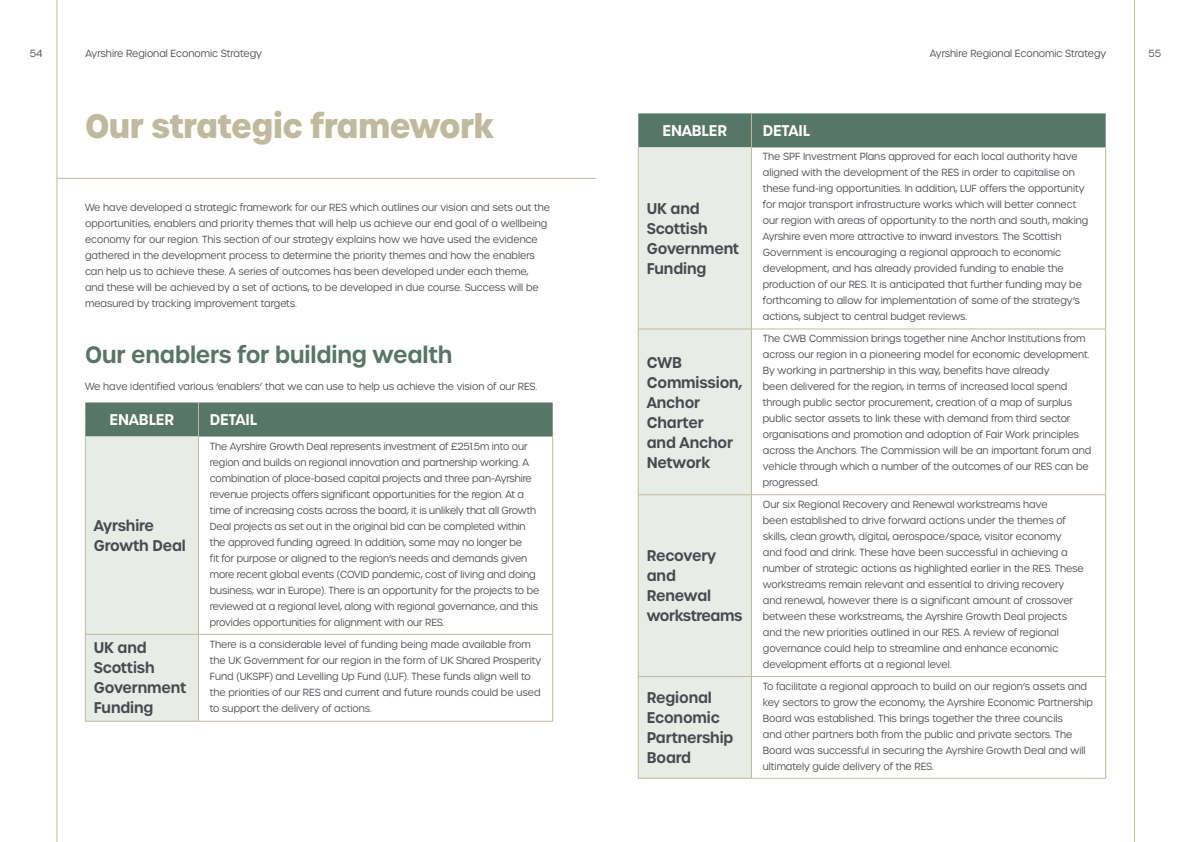
<style>
.page{position:relative;width:1191px;height:842px;background:#fff}
.page>*{position:absolute;margin:0;border:0;box-sizing:border-box;transform-origin:0 0}
.Big_heads_left{font:700 33px "Urbane";letter-spacing:-.02em;color:#c1b99b;scale:.95 1}
.Subheads{font:600 23px "Urbane";letter-spacing:-.01em;color:#567667;scale:.95 1}
.TABLE_HEADS{font:600 15px/20px "Urbane";letter-spacing:-.01em;color:#474a4f;scale:.95 1}
.TABLE_HEADS-2{font:600 15px/20px "Urbane";letter-spacing:-.03em;color:#474a4f;scale:.95 1}
.TABLE_HEADS-3{font:600 15px "Urbane";letter-spacing:-.01em;color:#fff;scale:.95 1}
.Body{font:300 10px/16px "Urbane";color:#474a4f;scale:.95 1}
</style>
<div class="page">
<hr style="left:57px;top:0;width:1px;height:842px;background:#c1b99b">
<hr style="left:1134px;top:0;width:1px;height:842px;background:#c1b99b">
<hr style="left:57px;top:178px;width:538px;height:1px;background:#c1b99b">
<svg style="left:85px;top:402px;width:468px;height:319px"></svg>
<hr style="left:198px;top:402px;width:1px;height:34px;background:#c1b99b">
<hr style="left:85px;top:436px;width:1px;height:198px;background:#c1b99b">
<hr style="left:198px;top:436px;width:1px;height:198px;background:#c1b99b">
<hr style="left:552px;top:436px;width:1px;height:198px;background:#c1b99b">
<hr style="left:85px;top:634px;width:113px;height:1px;background:#c1b99b">
<hr style="left:85px;top:634px;width:1px;height:87px;background:#c1b99b">
<hr style="left:198px;top:634px;width:355px;height:1px;background:#c1b99b">
<hr style="left:198px;top:634px;width:1px;height:87px;background:#c1b99b">
<hr style="left:552px;top:634px;width:1px;height:87px;background:#c1b99b">
<hr style="left:85px;top:721px;width:113px;height:1px;background:#c1b99b">
<hr style="left:198px;top:721px;width:355px;height:1px;background:#c1b99b">
<div style="left:638px;top:113px;width:467px;height:34px;background:#567667"></div>
<div style="left:639px;top:147px;width:112px;height:631px;background:#e7ece7"></div>
<hr style="left:751px;top:113px;width:1px;height:34px;background:#c1b99b">
<hr style="left:638px;top:147px;width:1px;height:182px;background:#c1b99b">
<hr style="left:751px;top:147px;width:1px;height:182px;background:#c1b99b">
<hr style="left:1105px;top:147px;width:1px;height:182px;background:#c1b99b">
<hr style="left:638px;top:329px;width:113px;height:1px;background:#c1b99b">
<hr style="left:638px;top:329px;width:1px;height:165px;background:#c1b99b">
<hr style="left:751px;top:329px;width:355px;height:1px;background:#c1b99b">
<hr style="left:751px;top:329px;width:1px;height:165px;background:#c1b99b">
<hr style="left:1105px;top:329px;width:1px;height:165px;background:#c1b99b">
<hr style="left:638px;top:494px;width:113px;height:1px;background:#c1b99b">
<hr style="left:638px;top:495px;width:1px;height:181px;background:#c1b99b">
<hr style="left:751px;top:494px;width:355px;height:1px;background:#c1b99b">
<hr style="left:751px;top:495px;width:1px;height:181px;background:#c1b99b">
<hr style="left:1105px;top:495px;width:1px;height:181px;background:#c1b99b">
<hr style="left:638px;top:676px;width:113px;height:1px;background:#c1b99b">
<hr style="left:638px;top:677px;width:1px;height:101px;background:#c1b99b">
<hr style="left:751px;top:676px;width:355px;height:1px;background:#c1b99b">
<hr style="left:751px;top:677px;width:1px;height:101px;background:#c1b99b">
<hr style="left:1105px;top:677px;width:1px;height:101px;background:#c1b99b">
<hr style="left:638px;top:778px;width:113px;height:1px;background:#c1b99b">
<hr style="left:751px;top:778px;width:355px;height:1px;background:#c1b99b">
<p class="Body" style="left:30px;top:45px;width:15px">54</p>
<p class="Body" style="left:86px;top:45px;width:187px">Ayrshire Regional Economic Strategy</p>
<p class="Body" style="left:930px;top:45px;width:187px">Ayrshire Regional Economic Strategy</p>
<p class="Body" style="left:1148px;top:45px;width:15px">55</p>
<p class="Big_heads_left" style="left:85px;top:104px;width:432px">Our strategic framework</p>
<p class="Body" style="left:85px;top:200px;width:491px">We have developed a strategic framework for our RES which outlines our vision and sets out the opportunities, enablers and priority themes that will help us achieve our end goal of a wellbeing economy for our region. This section of our strategy explains how we have used the evidence gathered in the development process to determine the priority themes and how the enablers can help us to achieve these. A series of outcomes has been developed under each theme, and these will be achieved by a set of actions, to be developed in due course. Success will be measured by tracking improvement targets.</p>
<p class="Subheads" style="left:85px;top:339px;width:388px">Our enablers for building wealth</p>
<p class="Body" style="left:85px;top:378px;width:477px">We have identified various ‘enablers’ that we can use to help us achieve the vision of our RES.</p>
<p class="TABLE_HEADS-3" style="left:110px;top:410px;width:70px">ENABLER</p>
<p class="TABLE_HEADS-3" style="left:210px;top:410px;width:51px">DETAIL</p>
<p class="TABLE_HEADS" style="left:94px;top:516px;width:98px">Ayrshire<br>Growth Deal</p>
<p class="Body" style="left:210px;top:438px;width:348px">The Ayrshire Growth Deal represents investment of £251.5m into our region and builds on regional innovation and partnership working. A combination of place-based capital projects and three pan-Ayrshire revenue projects offers significant opportunities for the region. At a time of increasing costs across the board, it is unlikely that all Growth Deal projects as set out in the original bid can be completed within the approved funding agreed. In addition, some may no longer be<br>fit for purpose or aligned to the region’s needs and demands given more recent global events (COVID pandemic, cost of living and doing business, war in Europe). There is an opportunity for the projects to be reviewed at a regional level, along with regional governance, and this provides opportunities for alignment with our RES.</p>
<p class="TABLE_HEADS" style="left:94px;top:638px;width:99px">UK and<br>Scottish<br>Government<br>Funding</p>
<p class="Body" style="left:210px;top:636px;width:350px">There is a considerable level of funding being made available from the UK Government for our region in the form of UK Shared Prosperity Fund (UKSPF) and Levelling Up Fund (LUF). These funds align well to the priorities of our RES and current and future rounds could be used to support the delivery of actions.</p>
<p class="TABLE_HEADS-3" style="left:662px;top:121px;width:70px">ENABLER</p>
<p class="TABLE_HEADS-3" style="left:763px;top:121px;width:51px">DETAIL</p>
<p class="TABLE_HEADS" style="left:647px;top:198px;width:99px">UK and<br>Scottish<br>Government<br>Funding</p>
<p class="TABLE_HEADS" style="left:647px;top:352px;width:102px">CWB<br>Commission,<br>Anchor<br>Charter<br>and Anchor<br>Network</p>
<p class="TABLE_HEADS-2" style="left:647px;top:546px;width:102px">Recovery and<br>Renewal workstreams</p>
<p class="Body" style="left:763px;top:149px;width:344px">The SPF Investment Plans approved for each local authority have aligned with the development of the RES in order to capitalise on these fund-ing opportunities. In addition, LUF offers the opportunity for major transport infrastructure works which will better connect our region with areas of opportunity to the north and south, making Ayrshire even more attractive to inward investors. The Scottish Government is encouraging a regional approach to economic development, and has already provided funding to enable the production of our RES. It is anticipated that further funding may be forthcoming to allow for implementation of some of the strategy’s actions, subject to central budget reviews.</p>
<p class="Body" style="left:763px;top:331px;width:347px">The CWB Commission brings together nine Anchor Institutions from across our region in a pioneering model for economic development.<br>By working in partnership in this way, benefits have already<br>been delivered for the region, in terms of increased local spend through public sector procurement, creation of a map of surplus public sector assets to link these with demand from third sector organisations and promotion and adoption of Fair Work principles across the Anchors. The Commission will be an important forum and vehicle through which a number of the outcomes of our RES can be progressed.</p>
<p class="Body" style="left:763px;top:496px;width:339px">Our six Regional Recovery and Renewal workstreams have<br>been established to drive forward actions under the themes of skills, clean growth, digital, aerospace/space, visitor economy<br>and food and drink. These have been successful in achieving a number of strategic actions as highlighted earlier in the RES. These workstreams remain relevant and essential to driving recovery and renewal, however there is a significant amount of crossover between these workstreams, the Ayrshire Growth Deal projects and the new priorities outlined in our RES. A review of regional governance could help to streamline and enhance economic development efforts at a regional level.</p>
<p class="TABLE_HEADS" style="left:647px;top:688px;width:93px">Regional<br>Economic<br>Partnership<br>Board</p>
<p class="Body" style="left:763px;top:678px;width:349px">To facilitate a regional approach to build on our region’s assets and key sectors to grow the economy, the Ayrshire Economic Partnership Board was established. This brings together the three councils<br>and other partners both from the public and private sectors. The Board was successful in securing the Ayrshire Growth Deal and will ultimately guide delivery of the RES.</p>
</div>
